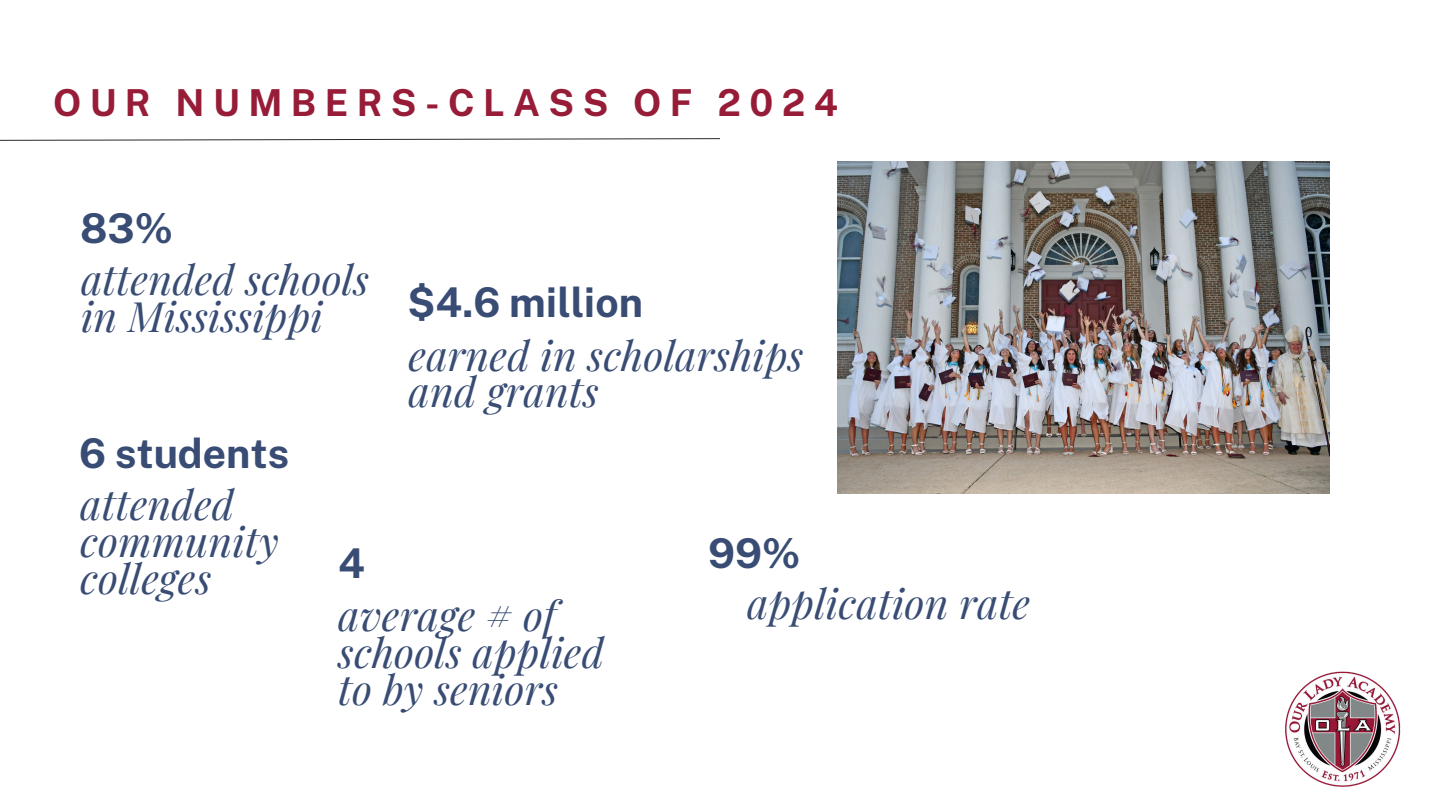
<style>
.page{position:relative;width:1440px;height:810px;background:#fff}
.page>*{position:absolute;margin:0;border:0;box-sizing:border-box;transform-origin:0 0}
.t1{font:italic 41px/36.8px "Playfair Display";letter-spacing:.005em;color:#384c74}
.t2{font:700 41px "Public Sans";color:#384c74}
.t3{font:700 37.1px "Public Sans";letter-spacing:.225em;color:#971c38}
</style>
<div class="page">
<img style="left:838px;top:162px;width:492px;height:331px">
<svg style="left:0;top:138px;width:720px;height:3px"></svg>
<img style="left:1285px;top:671px;width:116px;height:116px">
<h1 class="t3" style="left:53px;top:81px;width:787px">OUR NUMBERS-CLASS OF 2024</h1>
<h2 class="t2" style="left:80px;top:204px;width:95px">83%</h2>
<h2 class="t1" style="left:81px;top:259px;width:290px">attended schools in Mississippi</h2>
<p class="t2" style="left:79px;top:429px;width:211px">6 students</p>
<p class="t2" style="left:408px;top:278px;width:237px">$4.6 million</p>
<h2 class="t1" style="left:409px;top:335px;width:397px">earned in scholarships and grants</h2>
<p class="t1" style="left:80px;top:485px;width:200px">attended community colleges</p>
<p class="t2" style="left:338px;top:539px;width:28px">4</p>
<h2 class="t1" style="left:338px;top:596px;width:267px">average # of schools applied to by seniors</h2>
<p class="t2" style="left:708px;top:529px;width:94px">99%</p>
<p class="t1" style="left:747px;top:583px;width:285px">application rate</p>
</div>
